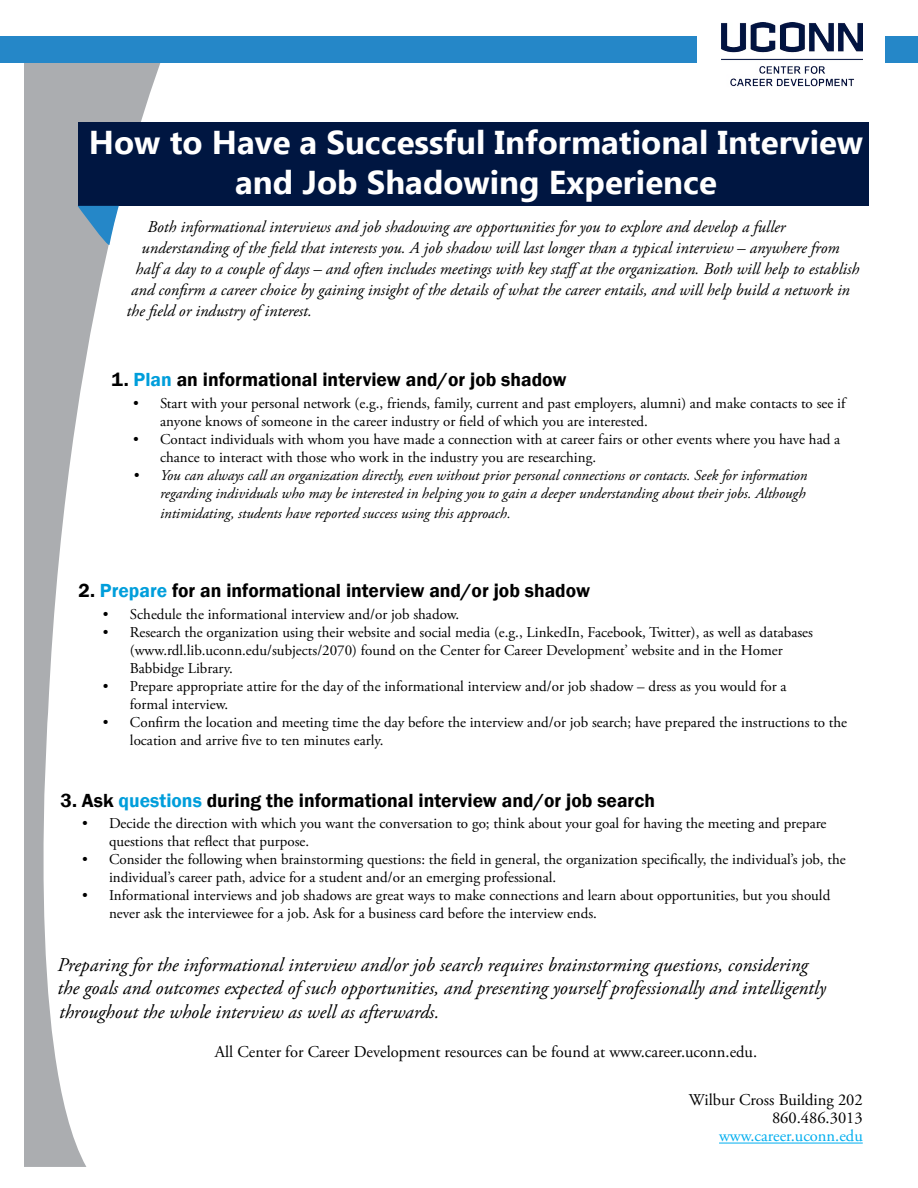
<style>
.page{position:relative;width:918px;height:1188px;background:#fff}
.page>*{position:absolute;margin:0;border:0;box-sizing:border-box;transform-origin:0 0}
.t1{font:700 33px/39.6px "Ebrima";color:#fff;text-align:center}
.t2{font:italic 19.5px/23.4px "Adobe Garamond Pro";color:#000}
.t3{font:600 19.5px "Franklin Gothic";color:#000}
.t4{font:italic 16.5px "Adobe Garamond Pro";color:#000}
.t5{font:16.5px/18px "Adobe Garamond Pro";color:#000;text-align:right}
.t6{font:16.5px "Adobe Garamond Pro";color:#00aeef}
.t7{font:15px/18px "Adobe Garamond Pro";color:#000}
.t8{font:italic 15px/18px "Adobe Garamond Pro";color:#000;text-align:right}
.s1{color:#009edb}
</style>
<div class="page">
<svg style="left:24px;top:62px;width:146px;height:1105px"></svg>
<div style="left:78px;top:122px;width:790px;height:84px;background:#001641"></div>
<svg style="left:78px;top:206px;width:41px;height:43px;background:#77a6c6"></svg>
<hr style="left:719px;top:1143px;width:144px;height:1px;background:#00aeef">
<img style="left:721px;top:23px;width:141px;height:64px">
<div style="left:0;top:36px;width:696px;height:26px;background:#2587c8"></div>
<div style="left:886px;top:36px;width:32px;height:26px;background:#2587c8"></div>
<h1 class="t1" style="left:89px;top:124px;width:776px">How to Have a Successful Informational Interview and Job Shadowing Experience</h1>
<p class="t4" style="left:148px;top:217px;width:639px">Both informational interviews and job shadowing are opportunities for you to explore and develop a fuller</p>
<p class="t4" style="left:142px;top:238px;width:699px">understanding of the field that interests you. A job shadow will last longer than a typical interview – anywhere from</p>
<p class="t4" style="left:136px;top:259px;width:725px">half a day to a couple of days – and often includes meetings with key staffat the organization. Both will help to establish</p>
<p class="t4" style="left:131px;top:280px;width:720px">and confirm a career choice by gaining insight of the details of what the career entails, and will help build a network in</p>
<p class="t4" style="left:127px;top:301px;width:187px">the field or industry of interest.</p>
<h2 class="t3" style="left:112px;top:367px;width:456px">1. <span class="s1">Plan</span> an informational interview and/or job shadow</h2>
<p class="t7" style="left:160px;top:395px;width:687px;text-indent:-27px">• Start with your personal network (e.g., friends, family, current and past employers, alumni) and make contacts to see if anyone knows of someone in the career industry or field of which you are interested.</p>
<p class="t7" style="left:160px;top:431px;width:682px;text-indent:-27px">• Contact individuals with whom you have made a connection with at career fairs or other events where you have had a chance to interact with those who work in the industry you are researching.</p>
<p class="t8" style="left:133px;top:467px;width:676px">• You can always call an organization directly, even without prior personal connections or contacts. Seek for information regarding individuals who may be interested in helping you to gain a deeper understanding about their jobs. Although</p>
<p class="t8" style="left:160px;top:505px;width:352px">intimidating, students have reported success using this approach.</p>
<h2 class="t3" style="left:79px;top:578px;width:513px">2. <span class="s1">Prepare</span> for an informational interview and/or job shadow</h2>
<p class="t7" style="left:103px;top:606px;width:358px">• Schedule the informational interview and/or job shadow.</p>
<p class="t7" style="left:130px;top:624px;width:685px;text-indent:-27px">• Research the organization using their website and social media (e.g., LinkedIn, Facebook, Twitter), as well as databases (www.rdl.lib.uconn.edu/subjects/2070) found on the Center for Career Development’ website and in the Homer<br>Babbidge Library.</p>
<p class="t7" style="left:130px;top:678px;width:658px;text-indent:-27px">• Prepare appropriate attire for the day of the informational interview and/or job shadow – dress as you would for a formal interview.</p>
<p class="t7" style="left:130px;top:714px;width:719px;text-indent:-27px">• Confirm the location and meeting time the day before the interview and/or job search; have prepared the instructions to the location and arrive five to ten minutes early.</p>
<h2 class="t3" style="left:61px;top:789px;width:596px">3. Ask <span class="s1">questions</span> during the informational interview and/or job search</h2>
<p class="t7" style="left:109px;top:815px;width:719px;text-indent:-27px">• Decide the direction with which you want the conversation to go; think about your goal for having the meeting and prepare questions that reflect that purpose.</p>
<p class="t7" style="left:109px;top:851px;width:738px;text-indent:-27px">• Consider the following when brainstorming questions: the field in general, the organization specifically, the individual’s job, the individual’s career path, advice for a student and/or an emerging professional.</p>
<p class="t7" style="left:109px;top:887px;width:723px;text-indent:-27px">• Informational interviews and job shadows are great ways to make connections and learn about opportunities, but you should never ask the interviewee for a job. Ask for a business card before the interview ends.</p>
<p class="t2" style="left:58px;top:954px;width:770px">Preparing for the informational interview and/or job search requires brainstorming questions, considering the goals and outcomes expected of such opportunities, and presenting yourself professionally and intelligently throughout the whole interview as well as afterwards.</p>
<p class="t5" style="left:215px;top:1043px;width:544px">All Center for Career Development resources can be found at www.career.uconn.edu.</p>
<p class="t5" style="left:689px;top:1092px;width:175px">Wilbur Cross Building 202<br>860.486.3013</p>
<p class="t6" style="left:719px;top:1126px;width:145px">www.career.uconn.edu</p>
</div>
